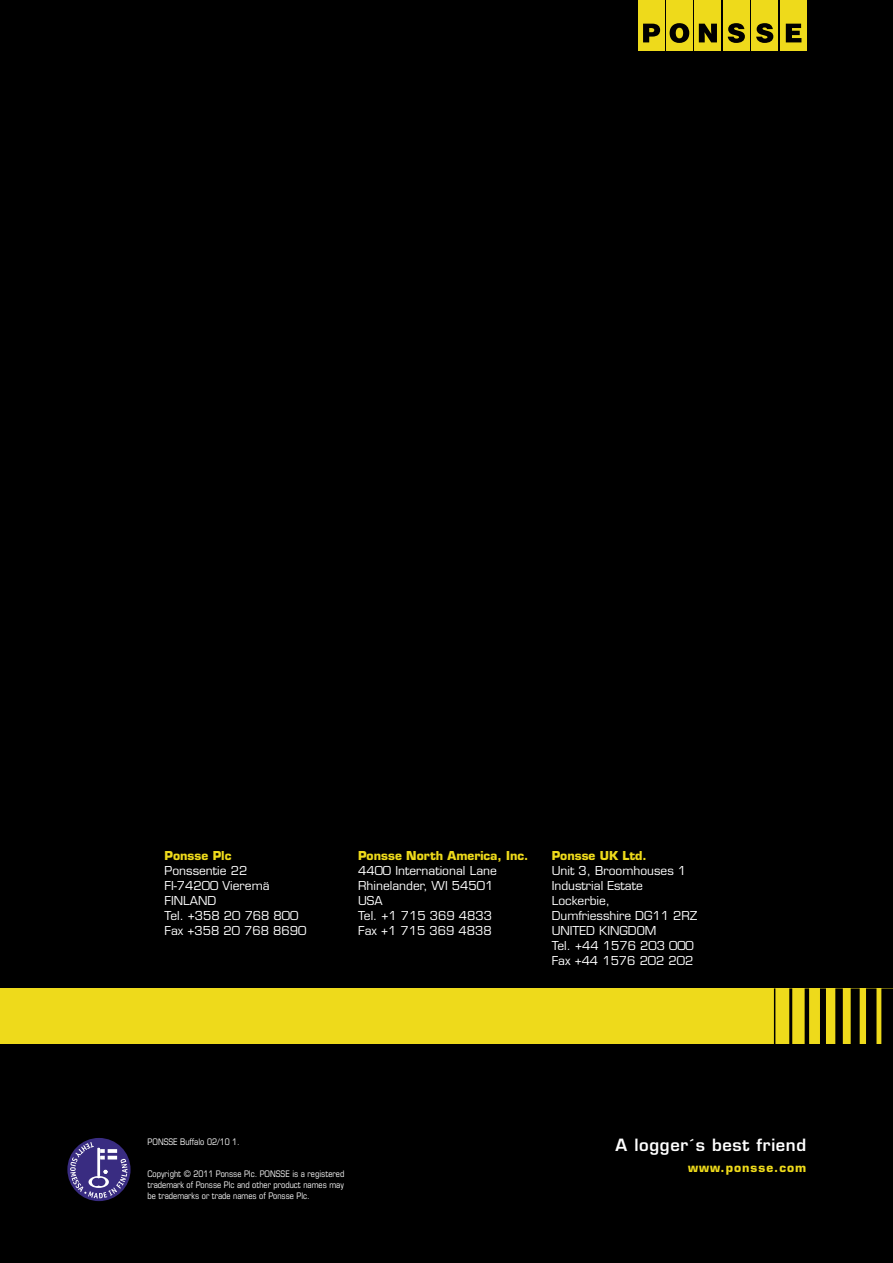
<style>
.page{position:relative;width:893px;height:1263px;background:#000}
.page>*{position:absolute;margin:0;border:0;box-sizing:border-box;transform-origin:0 0}
.t1{font:600 16.5px "Eurostile LTCE";letter-spacing:.04em;color:#fff}
.t2{font:12px/15px "Eurostile";color:#fff}
.t3{font:700 12px "Eurostile";color:#eeda1b}
.t4{font:700 12px "Eurostile";letter-spacing:.08em;color:#eeda1b}
.t5{font:condensed 9px/10.8px "Eurostile";color:#fff}
</style>
<div class="page">
<div style="left:638px;top:0;width:26px;height:51px;background:#eeda1b"></div>
<div style="left:666px;top:0;width:26px;height:51px;background:#eeda1b"></div>
<div style="left:695px;top:0;width:26px;height:51px;background:#eeda1b"></div>
<div style="left:723px;top:0;width:26px;height:51px;background:#eeda1b"></div>
<div style="left:752px;top:0;width:26px;height:51px;background:#eeda1b"></div>
<div style="left:780px;top:0;width:26px;height:51px;background:#eeda1b"></div>
<svg style="left:699px;top:24px;width:18px;height:18px"></svg>
<svg style="left:728px;top:23px;width:17px;height:20px"></svg>
<svg style="left:756px;top:23px;width:17px;height:20px"></svg>
<svg style="left:786px;top:24px;width:15px;height:18px"></svg>
<svg style="left:643px;top:24px;width:17px;height:18px"></svg>
<svg style="left:670px;top:23px;width:19px;height:20px"></svg>
<div style="left:0;top:988px;width:893px;height:55px;background:#eeda1b"></div>
<hr style="left:774px;top:988px;width:1px;height:56px;background:#000">
<hr style="left:789px;top:988px;width:3px;height:56px;background:#000">
<hr style="left:805px;top:988px;width:4px;height:56px;background:#000">
<div style="left:820px;top:988px;width:6px;height:56px;background:#000"></div>
<div style="left:835px;top:988px;width:8px;height:56px;background:#000"></div>
<div style="left:851px;top:988px;width:9px;height:56px;background:#000"></div>
<div style="left:866px;top:988px;width:10px;height:56px;background:#000"></div>
<div style="left:881px;top:988px;width:12px;height:56px;background:#000"></div>
<svg style="left:67px;top:1138px;width:64px;height:63px"></svg>
<svg style="left:70px;top:1142px;width:57px;height:56px;background:#564c8a"></svg>
<p class="t3" style="left:165px;top:848px;width:68px">Ponsse Plc</p>
<p class="t2" style="left:165px;top:863px;width:143px">Ponssentie 22<br>FI-74200 Vieremä<br>FINLAND<br>Tel. +358 20 768 800<br>Fax +358 20 768 8690</p>
<p class="t3" style="left:358px;top:848px;width:172px">Ponsse North America, Inc.</p>
<p class="t2" style="left:358px;top:863px;width:140px">4400 International Lane<br>Rhinelander, WI 54501<br>USA<br>Tel. +1 715 369 4833<br>Fax +1 715 369 4838</p>
<p class="t3" style="left:552px;top:848px;width:97px">Ponsse UK Ltd.</p>
<p class="t2" style="left:552px;top:863px;width:147px">Unit 3, Broomhouses 1<br>Industrial Estate<br>Lockerbie,<br>Dumfriesshire DG11 2RZ<br>UNITED KINGDOM<br>Tel. +44 1576 203 000<br>Fax +44 1576 202 202</p>
<p class="t5" style="left:148px;top:1136px;width:94px">PONSSE Buffalo 02/10 1.</p>
<h1 class="t1" style="left:616px;top:1135px;width:192px">A logger´s best friend</h1>
<p class="t5" style="left:147px;top:1168px;width:199px">Copyright © 2011 Ponsse Plc. PONSSE is a registered</p>
<p class="t4" style="left:688px;top:1160px;width:120px">www.ponsse.com</p>
<p class="t5" style="left:147px;top:1179px;width:198px">trademark of Ponsse Plc and other product names may be trademarks or trade names of Ponsse Plc.</p>
</div>
